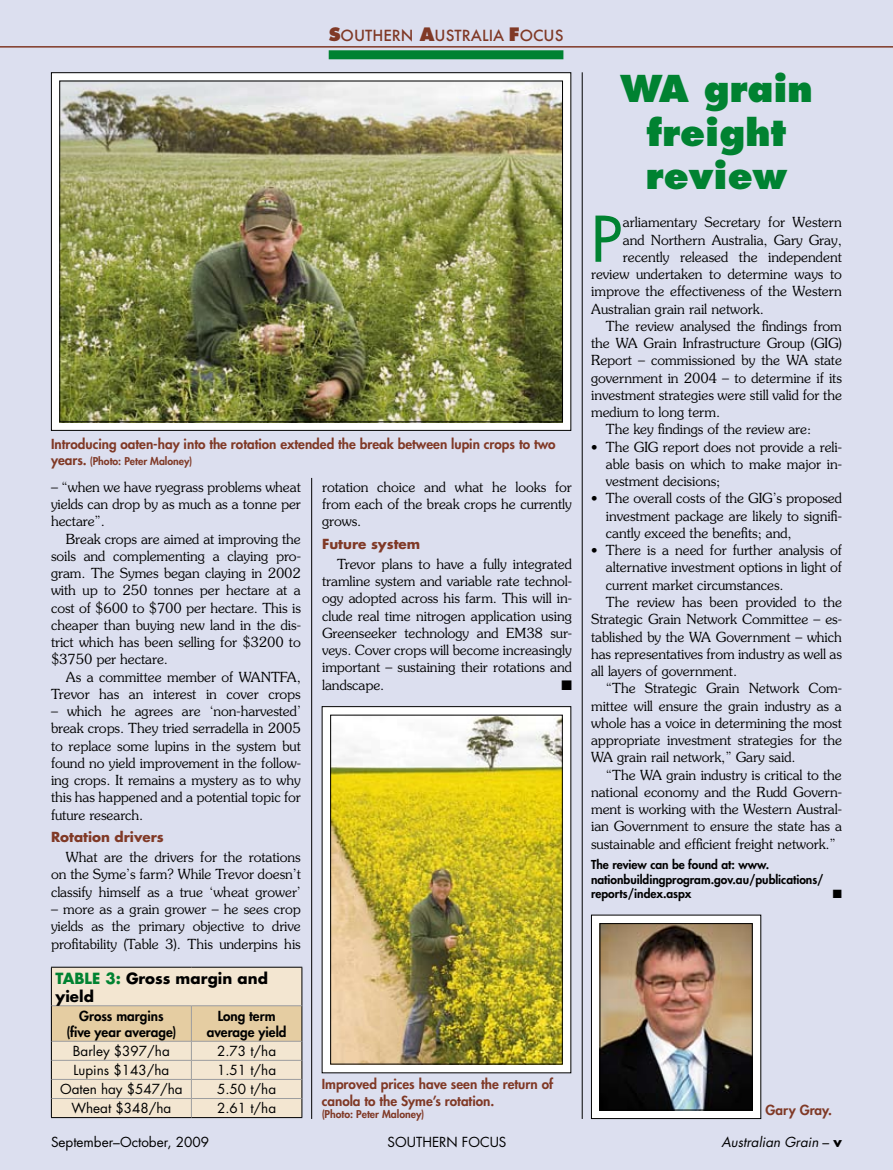
<style>
.page{position:relative;width:893px;height:1170px;background:#fff}
.page>*{position:absolute;margin:0;border:0;box-sizing:border-box;transform-origin:0 0}
.t1{font:61.2px "Futura";color:#008231}
.t2{font:800 36px/43.2px "Futura";color:#008231;text-align:center}
.t3{font:700 15px/18px "Futura";color:#000}
.t4{font:500 15px "Futura";color:#803926}
.t5{font:300 13.8px/17.2px "Souvenir";letter-spacing:-.005em;color:#000;text-align:justify}
.t6{font:13.8px "Zapf Dingbats ITC";color:#000}
.t7{font:800 13.5px/16.2px "Futura";color:#803926}
.t8{font:13.5px "Futura";color:#000}
.t9{font:800 13.5px/16.2px "Futura";color:#000;text-align:center}
.t10{font:700 13.5px "Futura";color:#803926}
.t11{font:italic 13.5px "Futura";color:#000}
.t12{font:800 12px/14.4px "Futura";color:#000}
.t13{font:12px "Zapf Dingbats ITC";color:#000}
.t14{font:800 10.5px "Futura";color:#803926}
.s1{font-weight:800;font-size:18px}
.s2{font-size:13.5px}
.s3{color:#008231}
.s4{font-style:normal}
</style>
<div class="page">
<div style="left:0;top:0;width:893px;height:1169px;background:#dcdfef"></div>
<hr style="left:582px;top:72px;width:1px;height:1046px;background:#000">
<hr style="left:311px;top:478px;width:1px;height:640px;background:#000">
<div style="left:329px;top:50px;width:234px;height:9px;background:#008231"></div>
<hr style="left:0;top:46px;width:893px;height:2px;background:#803926">
<hr style="left:51px;top:966px;width:140px;height:1px;background:#000">
<hr style="left:191px;top:966px;width:111px;height:1px;background:#000">
<hr style="left:51px;top:1117px;width:140px;height:1px;background:#000">
<hr style="left:191px;top:1117px;width:111px;height:1px;background:#000">
<svg style="left:51px;top:967px;width:252px;height:150px;background:#e4d5bd"></svg>
<svg style="left:51px;top:73px;width:520px;height:357px;background:#ccccc5"></svg>
<img style="left:62px;top:83px;width:499px;height:337px">
<div style="left:322px;top:706px;width:249px;height:366px;background:#fff"></div>
<img style="left:332px;top:716px;width:229px;height:346px">
<div style="left:330px;top:714px;width:233px;height:350px;border:1px solid #000"></div>
<div style="left:591px;top:915px;width:170px;height:203px;background:#fff"></div>
<img style="left:602px;top:925px;width:149px;height:183px">
<div style="left:600px;top:923px;width:153px;height:187px;border:1px solid #000"></div>
<p class="t4" style="left:329px;top:25px;width:47px"><span class="s1">S</span>OUTHERN</p>
<p class="t4" style="left:420px;top:25px;width:134px"><span class="s1">A</span>USTRALIA <span class="s1">F</span>OCUS</p>
<p class="t7" style="left:51px;top:435px;width:506px">Introducing oaten-hay into the rotation extended the break between lupin crops to two</p>
<p class="t14" style="left:51px;top:454px;width:143px"><span class="s2">years.</span> (Photo: Peter Maloney)</p>
<p class="t5" style="left:51px;top:478px;width:251px">– “when we have ryegrass problems wheat yields can drop by as much as a tonne per hectare”.</p>
<p class="t5" style="left:51px;top:529px;width:251px;text-indent:15px">Break crops are aimed at improving the soils and complementing a claying pro&shy;gram. The Symes began claying in 2002 with up to 250 tonnes per hectare at a cost of $600 to $700 per hectare. This is cheaper than buying new land in the dis&shy;trict which has been selling for $3200 to $3750 per hectare.</p>
<p class="t5" style="left:51px;top:667px;width:251px;text-align:right">As a committee member of WANTFA,<br>Trevor has an interest in cover crops</p>
<p class="t5" style="left:51px;top:702px;width:251px">– which he agrees are ‘non-harvested’ break crops. They tried serradella in 2005 to replace some lupins in the system but found no yield improvement in the follow&shy;ing crops. It remains a mystery as to why this has happened and a potential topic for future research.</p>
<p class="t10" style="left:51px;top:827px;width:114px">Rotation drivers</p>
<p class="t5" style="left:51px;top:848px;width:251px;text-indent:15px">What are the drivers for the rotations on the Syme’s farm? While Trevor doesn’t classify himself as a true ‘wheat grower’</p>
<p class="t5" style="left:51px;top:900px;width:251px">– more as a grain grower – he sees crop yields as the primary objective to drive profitability (Table 3). This underpins his</p>
<p class="t3" style="left:56px;top:968px;width:214px"><span class="s3">Table 3:</span> Gross margin and yield</p>
<p class="t9" style="left:66px;top:1007px;width:112px">Gross margins (five year average)</p>
<p class="t9" style="left:207px;top:1007px;width:81px">Long term average yield</p>
<p class="t8" style="left:73px;top:1041px;width:98px">Barley $397/ha</p>
<p class="t8" style="left:217px;top:1041px;width:61px">2.73 t/ha</p>
<p class="t8" style="left:73px;top:1060px;width:97px">Lupins $143/ha</p>
<p class="t8" style="left:217px;top:1060px;width:61px">1.51 t/ha</p>
<p class="t8" style="left:60px;top:1079px;width:124px">Oaten hay $547/ha</p>
<p class="t8" style="left:217px;top:1079px;width:61px">5.50 t/ha</p>
<p class="t8" style="left:71px;top:1098px;width:101px">Wheat $348/ha</p>
<p class="t8" style="left:217px;top:1098px;width:61px">2.61 t/ha</p>
<p class="t5" style="left:322px;top:478px;width:251px">rotation choice and what he looks for from each of the break crops he currently grows.</p>
<p class="t10" style="left:322px;top:534px;width:100px">Future system</p>
<p class="t5" style="left:322px;top:555px;width:251px;text-indent:15px">Trevor plans to have a fully integrated tramline system and variable rate technol&shy;ogy adopted across his farm. This will in&shy;clude real time nitrogen application using Greenseeker technology and EM38 sur&shy;veys. Cover crops will become increasingly important – sustaining their rotations and landscape.</p>
<p class="t6" style="left:561px;top:678px;width:12px">■</p>
<p class="t7" style="left:322px;top:1075px;width:233px">Improved prices have seen the return of canola to the Syme’s rotation.</p>
<p class="t14" style="left:322px;top:1107px;width:104px">(Photo: Peter Maloney)</p>
<h2 class="t2" style="left:620px;top:67px;width:194px">WA grain freight review</h2>
<h1 class="t1" style="left:591px;top:199px;width:32px">P</h1>
<p class="t5" style="left:623px;top:213px;width:221px">arliamentary Secretary for Western</p>
<p class="t5" style="left:623px;top:230px;width:221px">and Northern Australia, Gary Gray,</p>
<p class="t5" style="left:623px;top:248px;width:221px">recently released the independent</p>
<p class="t5" style="left:591px;top:265px;width:252px">review undertaken to determine ways to</p>
<p class="t5" style="left:591px;top:282px;width:252px">improve the effectiveness of the Western</p>
<p class="t5" style="left:591px;top:299px;width:174px">Australian grain rail network.</p>
<p class="t5" style="left:606px;top:317px;width:237px">The review analysed the findings from</p>
<p class="t5" style="left:591px;top:334px;width:252px">the WA Grain Infrastructure Group (GIG)</p>
<p class="t5" style="left:591px;top:351px;width:252px">Report – commissioned by the WA state</p>
<p class="t5" style="left:591px;top:368px;width:252px">government in 2004 – to determine if its</p>
<p class="t5" style="left:591px;top:386px;width:252px">investment strategies were still valid for the</p>
<p class="t5" style="left:591px;top:403px;width:131px">medium to long term.</p>
<p class="t5" style="left:606px;top:420px;width:207px">The key findings of the review are:</p>
<p class="t5" style="left:606px;top:437px;width:237px">The GIG report does not provide a reli-</p>
<p class="t5" style="left:606px;top:455px;width:237px">able basis on which to make major in-</p>
<p class="t5" style="left:606px;top:472px;width:116px">vestment decisions;</p>
<p class="t5" style="left:606px;top:489px;width:237px">The overall costs of the GIG’s proposed</p>
<p class="t5" style="left:606px;top:506px;width:237px">investment package are likely to signifi-</p>
<p class="t5" style="left:606px;top:524px;width:187px">cantly exceed the benefits; and,</p>
<p class="t5" style="left:606px;top:541px;width:238px">There is a need for further analysis of</p>
<p class="t5" style="left:606px;top:558px;width:237px">alternative investment options in light of</p>
<p class="t5" style="left:606px;top:575px;width:179px">current market circumstances.</p>
<p class="t5" style="left:606px;top:593px;width:238px">The review has been provided to the</p>
<p class="t5" style="left:591px;top:610px;width:252px">Strategic Grain Network Committee – es-</p>
<p class="t5" style="left:591px;top:627px;width:252px">tablished by the WA Government – which</p>
<p class="t5" style="left:591px;top:644px;width:252px">has representatives from industry as well as</p>
<p class="t5" style="left:591px;top:662px;width:148px">all layers of government.</p>
<p class="t5" style="left:606px;top:679px;width:237px">“The Strategic Grain Network Com-</p>
<p class="t5" style="left:591px;top:696px;width:252px">mittee will ensure the grain industry as a</p>
<p class="t5" style="left:591px;top:713px;width:252px">whole has a voice in determining the most</p>
<p class="t5" style="left:591px;top:731px;width:252px">appropriate investment strategies for the</p>
<p class="t5" style="left:591px;top:748px;width:206px">WA grain rail network,” Gary said.</p>
<p class="t5" style="left:606px;top:765px;width:237px">“The WA grain industry is critical to the</p>
<p class="t5" style="left:591px;top:782px;width:252px">national economy and the Rudd Govern-</p>
<p class="t5" style="left:591px;top:800px;width:252px">ment is working with the Western Austral-</p>
<p class="t5" style="left:591px;top:817px;width:252px">ian Government to ensure the state has a</p>
<p class="t5" style="left:591px;top:834px;width:246px">sustainable and efficient freight network.”</p>
<p class="t12" style="left:591px;top:857px;width:234px">The review can be found at: www. nationbuildingprogram.gov.au/publications/ reports/index.aspx</p>
<p class="t5" style="left:591px;top:437px;width:8px">•</p>
<p class="t5" style="left:591px;top:489px;width:8px">•</p>
<p class="t5" style="left:591px;top:541px;width:8px">•</p>
<p class="t13" style="left:833px;top:888px;width:11px">■</p>
<p class="t7" style="left:765px;top:1101px;width:68px">Gary Gray.</p>
<p class="t8" style="left:51px;top:1132px;width:160px">September–October, 2009</p>
<p class="t8" style="left:388px;top:1132px;width:120px">SOUTHERN FOCUS</p>
<p class="t11" style="left:721px;top:1132px;width:109px">Australian Grain <span class="s4">–</span></p>
</div>
